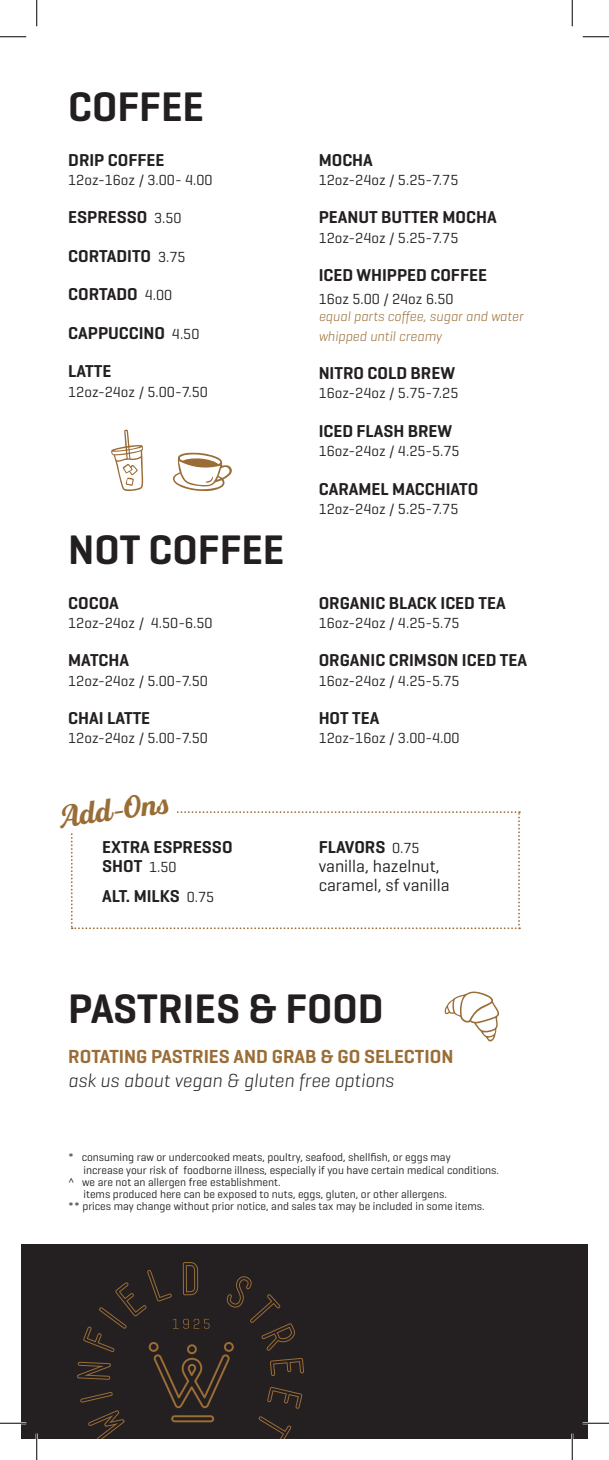
<style>
.page{position:relative;width:609px;height:1460px;background:#fff}
.page>*{position:absolute;margin:0;border:0;box-sizing:border-box;transform-origin:0 0}
.Title_2{font:600 42px "Geogrotesque";color:#231f20}
.t1{font:700 31.5px "Fourth";color:#9a6d36}
.Item{font:600 19.25px "Geogrotesque";color:#9a6d36}
.Sub_Description{font:italic 300 19.25px "Geogrotesque";color:#231f20}
.Item-2{font:600 17.5px/19.2px "Geogrotesque";color:#231f20}
.Item-3{font:17.5px/19.2px "Geogrotesque";color:#231f20}
.price{font:14.88px "Geogrotesque";color:#231f20}
.drink_cost{font:14.88px "Geogrotesque";color:#231f20}
.Item-4{font:italic 300 14px "Geogrotesque";color:#9a6d36}
.Description{font:11.38px/12.2px "Geogrotesque";color:#231f20}
.s1{font-weight:400;font-size:14.88px}
</style>
<div class="page">
<div style="left:21px;top:1244px;width:567px;height:194px;background:#241f21"></div>
<svg style="left:71px;top:811px;width:449px;height:118px"></svg>
<div style="left:66px;top:797px;width:110px;height:34px;background:#fff"></div>
<svg style="left:77px;top:1262px;width:227px;height:176px"></svg>
<svg style="left:172px;top:452px;width:60px;height:39px"></svg>
<svg style="left:111px;top:429px;width:32px;height:62px"></svg>
<svg style="left:445px;top:991px;width:54px;height:51px"></svg>
<hr style="left:0;top:1422px;width:26px;height:2px;background:#fff">
<hr style="left:583px;top:1422px;width:26px;height:2px;background:#fff">
<hr style="left:36px;top:1433px;width:2px;height:27px;background:#fff">
<hr style="left:571px;top:1433px;width:2px;height:27px;background:#fff">
<svg style="left:0;top:36px;width:26px;height:1px"></svg>
<svg style="left:583px;top:36px;width:26px;height:1px"></svg>
<svg style="left:0;top:1422px;width:26px;height:1px"></svg>
<svg style="left:583px;top:1422px;width:26px;height:1px"></svg>
<svg style="left:36px;top:0;width:1px;height:26px"></svg>
<svg style="left:36px;top:1433px;width:1px;height:27px"></svg>
<svg style="left:572px;top:0;width:1px;height:26px"></svg>
<svg style="left:572px;top:1433px;width:1px;height:27px"></svg>
<p class="Title_2" style="left:68px;top:80px;width:137px">COFFEE</p>
<p class="Item-2" style="left:68px;top:150px;width:98px">DRIP COFFEE</p>
<p class="price" style="left:68px;top:170px;width:146px">12oz-16oz / 3.00- 4.00</p>
<p class="Item-2" style="left:68px;top:208px;width:115px">ESPRESSO <span class="s1">3.50</span></p>
<p class="Item-2" style="left:68px;top:246px;width:119px">CORTADITO <span class="s1">3.75</span></p>
<p class="Item-2" style="left:68px;top:285px;width:105px">CORTADO <span class="s1">4.00</span></p>
<p class="Item-2" style="left:68px;top:323px;width:133px">CAPPUCCINO <span class="s1">4.50</span></p>
<p class="Item-2" style="left:68px;top:362px;width:45px">LATTE</p>
<p class="price" style="left:68px;top:382px;width:141px">12oz-24oz / 5.00-7.50</p>
<p class="Title_2" style="left:68px;top:523px;width:218px">NOT COFFEE</p>
<p class="Item-2" style="left:68px;top:593px;width:52px">COCOA</p>
<p class="price" style="left:68px;top:613px;width:146px">12oz-24oz / 4.50-6.50</p>
<p class="Item-2" style="left:68px;top:650px;width:62px">MATCHA</p>
<p class="price" style="left:68px;top:671px;width:141px">12oz-24oz / 5.00-7.50</p>
<p class="Item-2" style="left:68px;top:708px;width:84px">CHAI LATTE</p>
<p class="price" style="left:68px;top:729px;width:141px">12oz-24oz / 5.00-7.50</p>
<p class="t1" style="left:60px;top:799px;width:108px;rotate:-8deg">Add-Ons</p>
<p class="Item-2" style="left:102px;top:837px;width:132px">EXTRA ESPRESSO<br>SHOT <span class="s1">1.50</span></p>
<p class="Item-2" style="left:102px;top:886px;width:113px">ALT. MILKS <span class="s1">0.75</span></p>
<p class="Item-2" style="left:319px;top:150px;width:56px">MOCHA</p>
<p class="price" style="left:319px;top:170px;width:141px">12oz-24oz / 5.25-7.75</p>
<p class="Item-2" style="left:319px;top:208px;width:180px">PEANUT BUTTER MOCHA</p>
<p class="price" style="left:319px;top:228px;width:141px">12oz-24oz / 5.25-7.75</p>
<p class="Item-2" style="left:319px;top:265px;width:170px">ICED WHIPPED COFFEE</p>
<p class="drink_cost" style="left:319px;top:289px;width:136px">16oz 5.00 / 24oz 6.50</p>
<p class="Item-4" style="left:319px;top:308px;width:206px">equal parts coffee, sugar and water</p>
<p class="Item-4" style="left:319px;top:327px;width:125px">whipped until creamy</p>
<p class="Item-2" style="left:319px;top:363px;width:138px">NITRO COLD BREW</p>
<p class="price" style="left:319px;top:384px;width:141px">16oz-24oz / 5.75-7.25</p>
<p class="Item-2" style="left:319px;top:421px;width:135px">ICED FLASH BREW</p>
<p class="price" style="left:319px;top:442px;width:143px">16oz-24oz / 4.25-5.75</p>
<p class="Item-2" style="left:319px;top:479px;width:161px">CARAMEL MACCHIATO</p>
<p class="price" style="left:319px;top:499px;width:141px">12oz-24oz / 5.25-7.75</p>
<p class="Item-2" style="left:319px;top:593px;width:188px">ORGANIC BLACK ICED TEA</p>
<p class="price" style="left:319px;top:613px;width:143px">16oz-24oz / 4.25-5.75</p>
<p class="Item-2" style="left:319px;top:650px;width:210px">ORGANIC CRIMSON ICED TEA</p>
<p class="price" style="left:319px;top:671px;width:143px">16oz-24oz / 4.25-5.75</p>
<p class="Item-2" style="left:319px;top:708px;width:62px">HOT TEA</p>
<p class="price" style="left:319px;top:729px;width:143px">12oz-16oz / 3.00-4.00</p>
<p class="Item-2" style="left:319px;top:837px;width:102px">FLAVORS <span class="s1">0.75</span></p>
<p class="Item-3" style="left:319px;top:855px;width:132px">vanilla, hazelnut, caramel, sf vanilla</p>
<p class="Title_2" style="left:68px;top:982px;width:317px">PASTRIES &amp; FOOD</p>
<p class="Item" style="left:68px;top:1044px;width:387px">ROTATING PASTRIES AND GRAB &amp; GO SELECTION</p>
<p class="Sub_Description" style="left:68px;top:1068px;width:327px">ask us about vegan &amp; gluten free options</p>
<p class="Description" style="left:68px;top:1151px;width:384px">* consuming raw or undercooked meats, poultry, seafood, shellfish, or eggs may</p>
<p class="Description" style="left:84px;top:1163px;width:417px">increase your risk of foodborne illness, especially if you have certain medical conditions.</p>
<p class="Description" style="left:84px;top:1175px;width:365px;text-indent:-15px">^ we are not an allergen free establishment.<br>items produced here can be exposed to nuts, eggs, gluten, or other allergens.</p>
<p class="Description" style="left:68px;top:1200px;width:418px">** prices may change without prior notice, and sales tax may be included in some items.</p>
</div>
